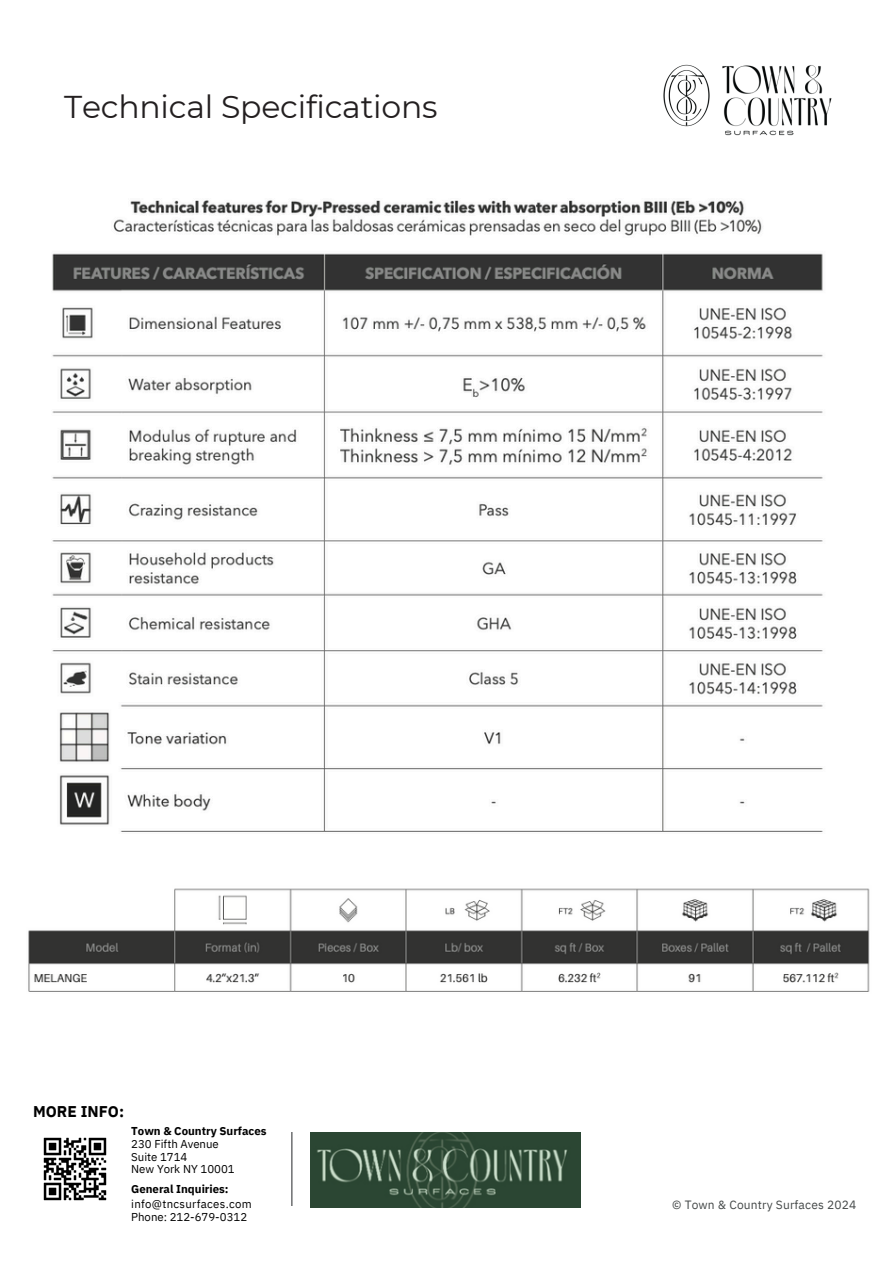
<style>
.page{position:relative;width:894px;height:1264px;background:#fff}
.page>*{position:absolute;margin:0;border:0;box-sizing:border-box;transform-origin:0 0}
.t1{font:31.5px "Montserrat";letter-spacing:-.005em;color:#231f20}
.t2{font:700 15.6px "IBM Plex Sans";letter-spacing:.005em;color:#000}
.t3{font:12px "IBM Plex Sans";letter-spacing:.015em;color:#444848}
.t4{font:11.4px "IBM Plex Sans";color:#000}
.t5{font:700 11.4px "IBM Plex Sans";color:#000}
.t6{font:11.4px "IBM Plex Sans";letter-spacing:.03em;color:#000}
</style>
<div class="page">
<img style="left:734px;top:65px;width:98px;height:71px">
<img style="left:663px;top:64px;width:71px;height:72px">
<img style="left:292px;top:1132px;width:1px;height:73px">
<img style="left:43px;top:1137px;width:64px;height:64px">
<img style="left:310px;top:1132px;width:270px;height:75px">
<img style="left:52px;top:200px;width:771px;height:632px">
<img style="left:28px;top:888px;width:842px;height:104px">
<p class="t1" style="left:64px;top:87px;width:375px">Technical Specifications</p>
<p class="t2" style="left:33px;top:1101px;width:93px">MORE INFO:</p>
<p class="t5" style="left:131px;top:1123px;width:137px">Town &amp; Country Surfaces</p>
<p class="t4" style="left:131px;top:1136px;width:89px">230 Fifth Avenue</p>
<p class="t4" style="left:131px;top:1148px;width:58px">Suite 1714</p>
<p class="t4" style="left:131px;top:1161px;width:105px">New York NY 10001</p>
<p class="t5" style="left:131px;top:1180px;width:99px">General Inquiries:</p>
<p class="t6" style="left:131px;top:1196px;width:122px">info@tncsurfaces.com</p>
<p class="t4" style="left:131px;top:1208px;width:117px">Phone: 212-679-0312</p>
<p class="t3" style="left:672px;top:1196px;width:185px">© Town &amp; Country Surfaces 2024</p>
</div>
